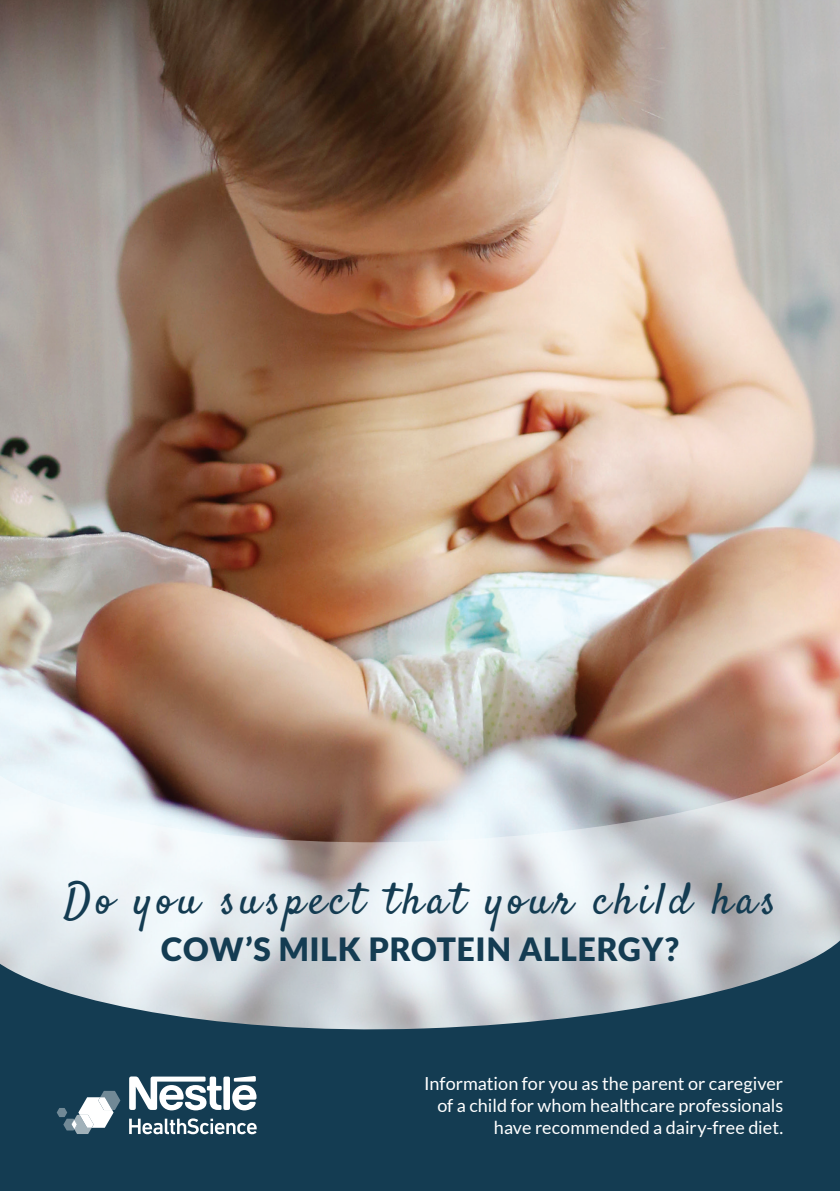
<style>
.page{position:relative;width:840px;height:1191px;background:#fff}
.page>*{position:absolute;margin:0;border:0;box-sizing:border-box;transform-origin:0 0}
.LATO{font:44px "Satisfy";letter-spacing:.1em;color:#143c52}
.t1{font:900 32px "Lato";letter-spacing:.025em;color:#143c52}
.Brödtext_9_13{font:18px/22px "Lato";color:#fff;text-align:right}
</style>
<div class="page">
<img style="left:0;top:0;width:839px;height:732px">
<svg style="left:0;top:732px;width:839px;height:189px"></svg>
<svg style="left:0;top:921px;width:839px;height:270px;background:#537080"></svg>
<svg style="left:129px;top:1118px;width:127px;height:16px"></svg>
<svg style="left:129px;top:1076px;width:127px;height:34px"></svg>
<svg style="left:57px;top:1090px;width:63px;height:44px"></svg>
<p class="LATO" style="left:64px;top:872px;width:713px">Do you suspect that your child has</p>
<p class="t1" style="left:161px;top:930px;width:519px">COW’S MILK PROTEIN ALLERGY?</p>
<p class="Brödtext_9_13" style="left:424px;top:1072px;width:360px">Information for you as the parent or caregiver of a child for whom healthcare professionals have recommended a dairy-free diet.</p>
</div>
